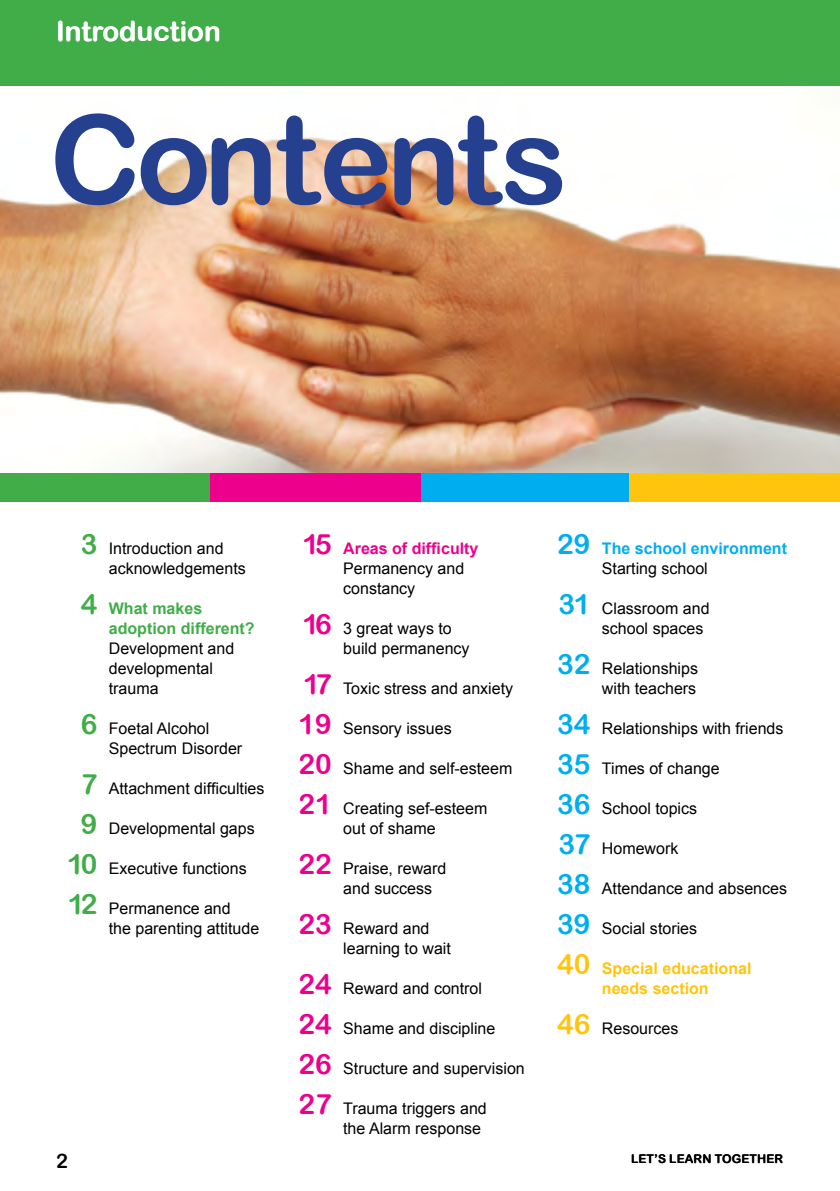
<style>
.page{position:relative;width:840px;height:1191px;background:#fff}
.page>*{position:absolute;margin:0;border:0;box-sizing:border-box;transform-origin:0 0}
.t1{font:124px "Arial Rounded MT Bold";letter-spacing:-.04em;color:#25408f}
.t2{font:28px/40px "Arial Rounded MT Bold";color:#ec008c;text-align:justify}
.t3{font:28px/40px "Arial Rounded MT Bold";color:#00aeef;text-align:justify}
.t4{font:28px/60px "Arial Rounded MT Bold";color:#41ad49}
.t5{font:28px/60px "Arial Rounded MT Bold";color:#ffc40c}
.t6{font:27.8px "Arial Rounded MT Bold";color:#fff}
.t7{font:20px "Arial Rounded MT Bold";color:#000}
.t8{font:16px/20px "Arial";color:#000}
.t9{font:700 16px/20px "Arial";color:#ffc40c}
.t10{font:700 16px/20px "Arial";color:#41ad49}
.t11{font:700 16px "Arial";color:#00aeef}
.t12{font:700 16px "Arial";color:#ec008c}
.t13{font:12px "Arial Rounded MT Bold";letter-spacing:.01em;color:#000}
</style>
<div class="page">
<img style="left:0;top:85px;width:839px;height:388px">
<div style="left:0;top:0;width:839px;height:85px;background:#41ad49"></div>
<div style="left:0;top:473px;width:210px;height:29px;background:#41ad49"></div>
<div style="left:210px;top:473px;width:211px;height:29px;background:#ec008c"></div>
<div style="left:421px;top:473px;width:210px;height:29px;background:#00aeef"></div>
<div style="left:629px;top:473px;width:210px;height:29px;background:#ffc40c"></div>
<h3 class="t6" style="left:56px;top:15px;width:166px">Introduction</h3>
<h1 class="t1" style="left:49px;top:86px;width:519px">Contents</h1>
<h2 class="t4" style="left:81px;top:513px;width:18px">3<br>4</h2>
<h2 class="t4" style="left:81px;top:693px;width:18px">6<br>7</h2>
<h2 class="t4" style="left:67px;top:803px;width:32px;line-height:40px;text-align:center">9<br>10<br>12</h2>
<p class="t8" style="left:109px;top:538px;width:138px">Introduction and acknowledgements</p>
<p class="t10" style="left:109px;top:598px;width:147px">What makes adoption different?</p>
<p class="t8" style="left:109px;top:638px;width:127px">Development and developmental trauma</p>
<p class="t8" style="left:109px;top:718px;width:135px">Foetal Alcohol<br>Spectrum Disorder</p>
<p class="t8" style="left:109px;top:778px;width:157px">Attachment difficulties</p>
<p class="t8" style="left:109px;top:818px;width:147px">Developmental gaps</p>
<p class="t8" style="left:109px;top:858px;width:139px">Executive functions</p>
<p class="t8" style="left:109px;top:898px;width:152px">Permanence and<br>the parenting attitude</p>
<h2 class="t2" style="left:302px;top:523px;width:31px">15</h2>
<h2 class="t2" style="left:302px;top:593px;width:31px;line-height:60px">16<br>17</h2>
<h2 class="t2" style="left:298px;top:703px;width:35px">19<br>20<br>21</h2>
<h2 class="t2" style="left:298px;top:833px;width:35px;line-height:60px">22<br>23<br>24</h2>
<h2 class="t2" style="left:298px;top:1003px;width:35px">24<br>26<br>27</h2>
<p class="t12" style="left:343px;top:537px;width:137px">Areas of difficulty</p>
<p class="t8" style="left:343px;top:558px;width:122px">Permanency and constancy</p>
<p class="t8" style="left:343px;top:618px;width:128px">3 great ways to build permanency</p>
<p class="t8" style="left:343px;top:678px;width:171px">Toxic stress and anxiety</p>
<p class="t8" style="left:343px;top:718px;width:110px">Sensory issues</p>
<p class="t8" style="left:343px;top:758px;width:170px">Shame and self-esteem</p>
<p class="t8" style="left:343px;top:798px;width:146px">Creating sef-esteem out of shame</p>
<p class="t8" style="left:343px;top:858px;width:105px">Praise, reward and success</p>
<p class="t8" style="left:343px;top:918px;width:109px">Reward and learning to wait</p>
<p class="t8" style="left:343px;top:978px;width:140px">Reward and control</p>
<p class="t8" style="left:343px;top:1018px;width:154px">Shame and discipline</p>
<p class="t8" style="left:343px;top:1058px;width:183px">Structure and supervision</p>
<p class="t8" style="left:343px;top:1098px;width:145px">Trauma triggers and the Alarm response</p>
<h2 class="t3" style="left:557px;top:513px;width:35px;line-height:60px">29<br>31<br>32<br>34</h2>
<h2 class="t3" style="left:557px;top:743px;width:35px">35<br>36<br>37<br>38<br>39</h2>
<h2 class="t5" style="left:557px;top:933px;width:35px">40<br>46</h2>
<p class="t11" style="left:601px;top:537px;width:186px">The school environment</p>
<p class="t8" style="left:601px;top:558px;width:107px">Starting school</p>
<p class="t8" style="left:601px;top:598px;width:109px">Classroom and school spaces</p>
<p class="t8" style="left:601px;top:658px;width:98px">Relationships with teachers</p>
<p class="t8" style="left:601px;top:718px;width:183px">Relationships with friends</p>
<p class="t8" style="left:601px;top:758px;width:119px">Times of change</p>
<p class="t8" style="left:601px;top:798px;width:97px">School topics</p>
<p class="t8" style="left:601px;top:838px;width:78px">Homework</p>
<p class="t8" style="left:601px;top:878px;width:187px">Attendance and absences</p>
<p class="t8" style="left:601px;top:918px;width:97px">Social stories</p>
<p class="t9" style="left:601px;top:958px;width:151px">Special educational needs section</p>
<p class="t8" style="left:601px;top:1018px;width:78px">Resources</p>
<p class="t7" style="left:56px;top:1149px;width:13px">2</p>
<p class="t13" style="left:630px;top:1151px;width:154px">LET’S LEARN TOGETHER</p>
</div>
